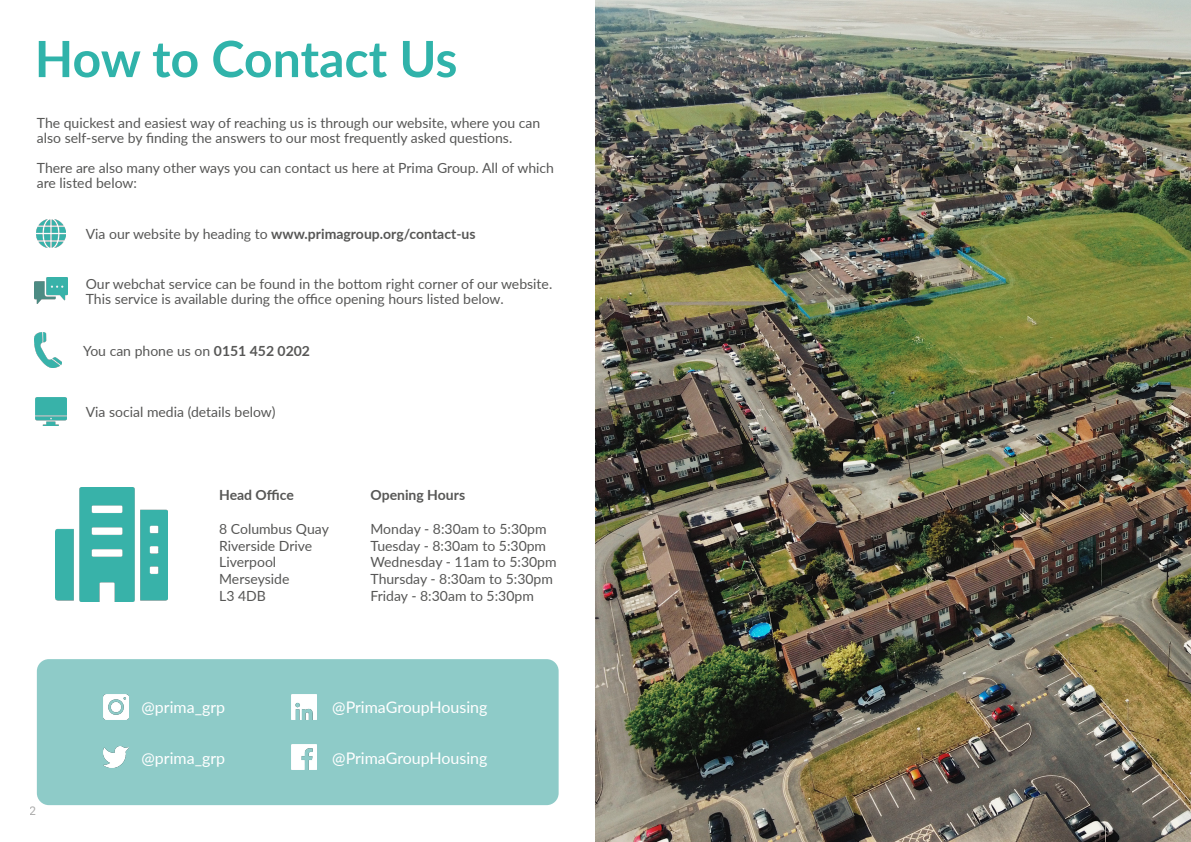
<style>
.page{position:relative;width:1191px;height:842px;background:#fff}
.page>*{position:absolute;margin:0;border:0;box-sizing:border-box;transform-origin:0 0}
.t1{font:700 50px "Lato";letter-spacing:-.005em;color:#30b3aa}
.t2{font:16px "Lato";color:#fff}
.BODY{font:14px/15px "Lato";color:#575756}
.BODY-2{font:700 14px "Lato";color:#575756}
.t3{font:12px "Lato";color:#575756}
.s1{font-weight:400}
.s2{font-weight:700}
</style>
<div class="page">
<div style="left:37px;top:659px;width:521px;height:146px;background:#8ecbc8;border-radius:12px"></div>
<img style="left:104px;top:694px;width:25px;height:25px">
<img style="left:104px;top:747px;width:25px;height:21px">
<img style="left:291px;top:694px;width:25px;height:25px">
<img style="left:291px;top:745px;width:25px;height:25px">
<img style="left:35px;top:333px;width:26px;height:35px">
<img style="left:37px;top:219px;width:29px;height:29px">
<img style="left:35px;top:278px;width:33px;height:26px">
<img style="left:55px;top:488px;width:112px;height:113px">
<img style="left:36px;top:397px;width:31px;height:29px">
<img style="left:595px;top:0;width:596px;height:842px">
<p class="t1" style="left:35px;top:22px;width:424px">How to Contact Us</p>
<p class="BODY" style="left:37px;top:115px;width:505px">The quickest and easiest way of reaching us is through our website, where you can also self-serve by finding the answers to our most frequently asked questions.</p>
<p class="BODY" style="left:37px;top:160px;width:519px">There are also many other ways you can contact us here at Prima Group. All of which are listed below:</p>
<p class="BODY-2" style="left:86px;top:224px;width:391px"><span class="s1">Via our website by heading to</span> www.primagroup.org/contact-us</p>
<p class="BODY" style="left:86px;top:275px;width:468px">Our webchat service can be found in the bottom right corner of our website.</p>
<p class="BODY" style="left:86px;top:290px;width:419px">This service is available during the office opening hours listed below.</p>
<p class="BODY" style="left:83px;top:343px;width:228px">You can phone us on <span class="s2">0151 452 0202</span></p>
<p class="BODY" style="left:86px;top:404px;width:191px">Via social media (details below)</p>
<p class="BODY-2" style="left:219px;top:485px;width:76px">Head Office</p>
<p class="BODY" style="left:219px;top:521px;width:111px">8 Columbus Quay</p>
<p class="BODY" style="left:219px;top:537px;width:95px">Riverside Drive</p>
<p class="BODY" style="left:219px;top:554px;width:59px">Liverpool</p>
<p class="BODY" style="left:219px;top:571px;width:72px">Merseyside</p>
<p class="BODY" style="left:219px;top:588px;width:48px">L3 4DB</p>
<p class="BODY-2" style="left:370px;top:485px;width:96px">Opening Hours</p>
<p class="BODY" style="left:370px;top:521px;width:178px">Monday - 8:30am to 5:30pm</p>
<p class="BODY" style="left:370px;top:537px;width:177px">Tuesday - 8:30am to 5:30pm</p>
<p class="BODY" style="left:370px;top:554px;width:188px">Wednesday - 11am to 5:30pm</p>
<p class="BODY" style="left:370px;top:571px;width:184px">Thursday - 8:30am to 5:30pm</p>
<p class="BODY" style="left:370px;top:588px;width:165px">Friday - 8:30am to 5:30pm</p>
<p class="t3" style="left:30px;top:802px;width:8px">2</p>
<p class="t2" style="left:142px;top:696px;width:85px">@prima_grp</p>
<p class="t2" style="left:142px;top:746px;width:85px">@prima_grp</p>
<p class="t2" style="left:332px;top:696px;width:157px">@PrimaGroupHousing</p>
<p class="t2" style="left:332px;top:746px;width:157px">@PrimaGroupHousing</p>
</div>
